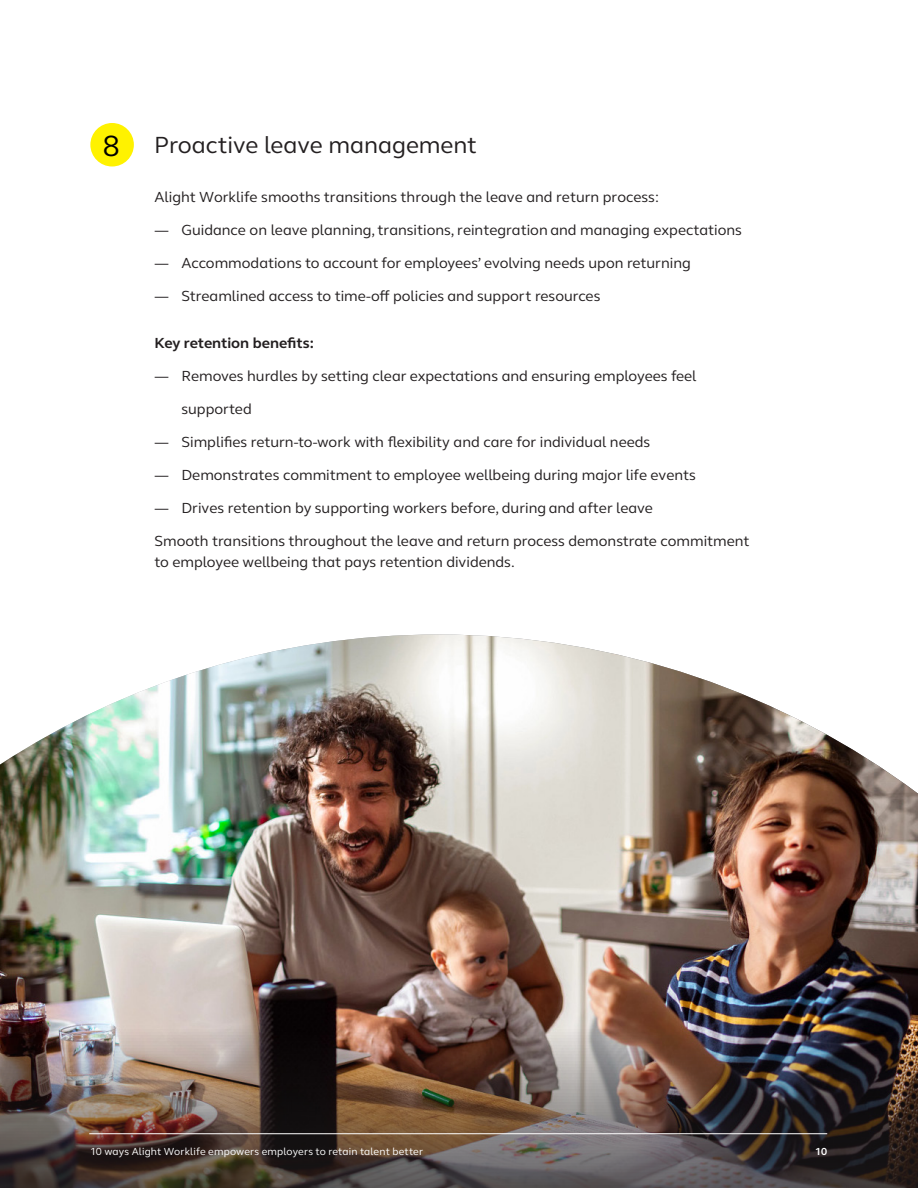
<style>
.page{position:relative;width:918px;height:1188px;background:#fff}
.page>*{position:absolute;margin:0;border:0;box-sizing:border-box;transform-origin:0 0}
.H1___Header{font:30px "FS Thrive Elliot";color:#000}
.H1___Header-2{font:24px "FS Thrive Elliot";color:#231f20}
.B1___Body{font:15px/21px "FS Thrive Elliot";color:#231f20}
.B1___Body-2{font:700 15px "FS Thrive Elliot";color:#231f20}
.t1{font:10.5px "FS Thrive Elliot";letter-spacing:.015em;color:#fff}
.t2{font:700 10.5px "FS Thrive Elliot";color:#fff}
</style>
<div class="page">
<img style="left:0;top:635px;width:918px;height:553px">
<hr style="left:89px;top:1133px;width:738px;height:1px;background:#fff">
<div style="left:90px;top:123px;width:44px;height:43px;background:#fff200;border-radius:50%"></div>
<p class="H1___Header" style="left:103px;top:128px;width:19px">8</p>
<p class="H1___Header-2" style="left:154px;top:131px;width:324px">Proactive leave management</p>
<p class="B1___Body" style="left:154px;top:186px;width:506px">Alight Worklife smooths transitions through the leave and return process:</p>
<p class="B1___Body" style="left:154px;top:219px;width:589px">— Guidance on leave planning, transitions, reintegration and managing expectations</p>
<p class="B1___Body" style="left:154px;top:252px;width:538px">— Accommodations to account for employees’ evolving needs upon returning</p>
<p class="B1___Body" style="left:154px;top:285px;width:447px">— Streamlined access to time-off policies and support resources</p>
<p class="B1___Body-2" style="left:154px;top:334px;width:161px">Key retention benefits:</p>
<p class="B1___Body" style="left:154px;top:366px;width:544px">— Removes hurdles by setting clear expectations and ensuring employees feel</p>
<p class="B1___Body" style="left:182px;top:399px;width:72px">supported</p>
<p class="B1___Body" style="left:154px;top:432px;width:497px">— Simplifies return-to-work with flexibility and care for individual needs</p>
<p class="B1___Body" style="left:154px;top:465px;width:543px">— Demonstrates commitment to employee wellbeing during major life events</p>
<p class="B1___Body" style="left:154px;top:498px;width:500px">— Drives retention by supporting workers before, during and after leave</p>
<p class="B1___Body" style="left:154px;top:531px;width:596px">Smooth transitions throughout the leave and return process demonstrate commitment to employee wellbeing that pays retention dividends.</p>
<p class="t1" style="left:90px;top:1146px;width:335px">10 ways Alight Worklife empowers employers to retain talent better</p>
<p class="t2" style="left:815px;top:1145px;width:13px">10</p>
</div>
